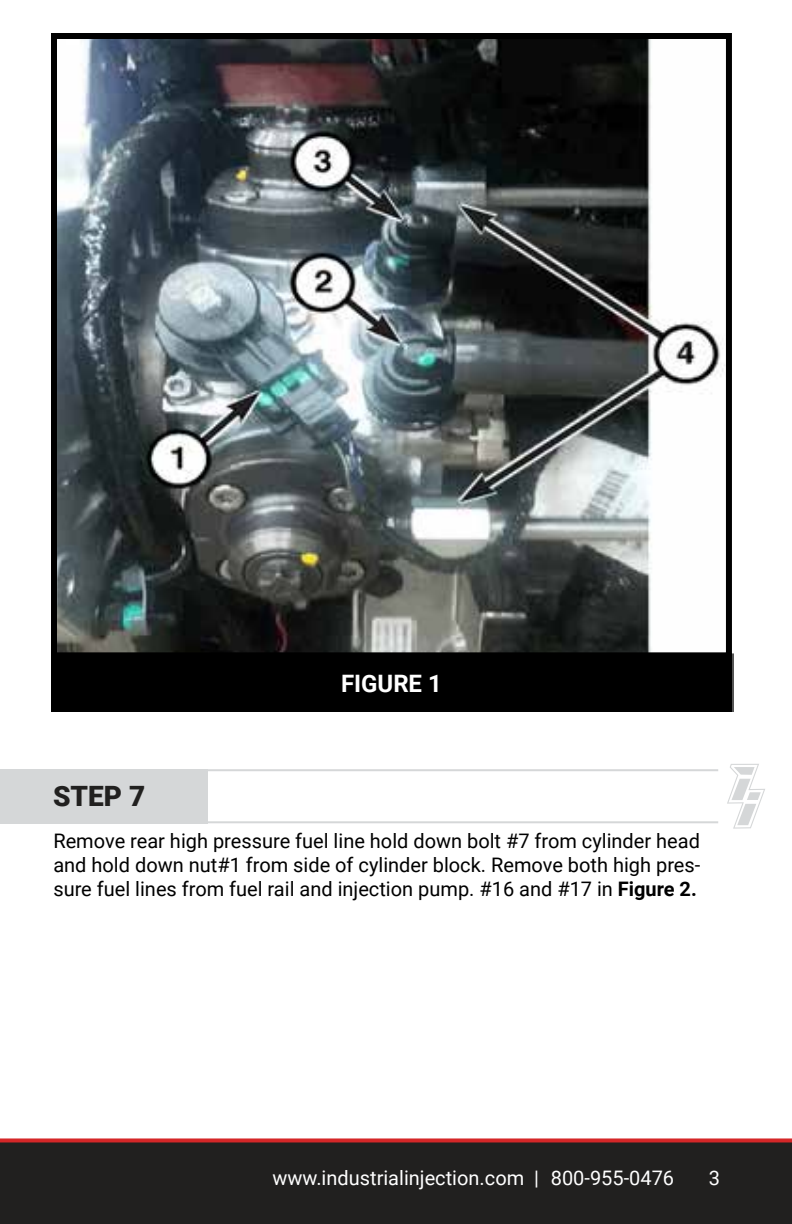
<style>
.page{position:relative;width:792px;height:1224px;background:#fff}
.page>*{position:absolute;margin:0;border:0;box-sizing:border-box;transform-origin:0 0}
.t1{font:900 28px "Roboto";color:#21201f}
.t2{font:700 24px "Roboto";color:#fff}
.t3{font:20px/24px "Roboto";color:#000;text-align:justify}
.t4{font:20px "Roboto";color:#fff}
.s1{font-weight:700}
</style>
<div class="page">
<div style="left:0;top:1142px;width:792px;height:82px;background:#21201f"></div>
<svg style="left:0;top:1138px;width:792px;height:4px;background:#d94041"></svg>
<div style="left:0;top:769px;width:207px;height:54px;background:#d5d7d8"></div>
<hr style="left:0;top:821px;width:718px;height:2px;background:#d5d7d8">
<hr style="left:0;top:769px;width:718px;height:2px;background:#d5d7d8">
<svg style="left:727px;top:764px;width:38px;height:65px"></svg>
<img style="left:58px;top:40px;width:667px;height:611px">
<div style="left:51px;top:33px;width:681px;height:625px;border:6px solid #000"></div>
<div style="left:51px;top:654px;width:681px;height:58px;background:#000"></div>
<h1 class="t1" style="left:53px;top:776px;width:94px">STEP 7</h1>
<p class="t2" style="left:341px;top:667px;width:102px">FIGURE 1</p>
<p class="t3" style="left:53px;top:828px;width:648px">Remove rear high pressure fuel line hold down bolt #7 from cylinder head and hold down nut#1 from side of cylinder block. Remove both high pres&shy;sure fuel lines from fuel rail and injection pump. #16 and #17 in <span class="s1">Figure 2.</span></p>
<p class="t4" style="left:272px;top:1164px;width:403px">www.industrialinjection.com | 800-955-0476</p>
<p class="t4" style="left:709px;top:1164px;width:13px">3</p>
</div>
